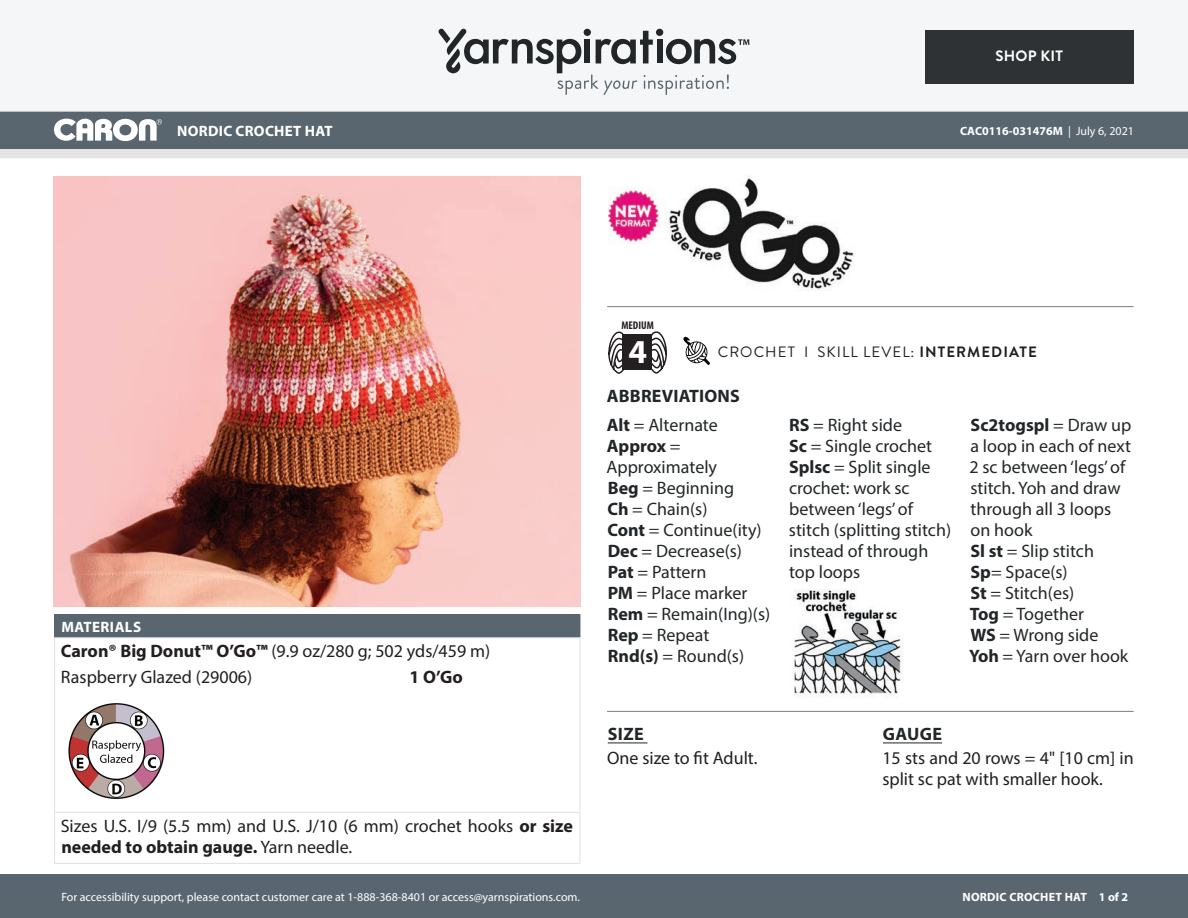
<style>
.page{position:relative;width:1188px;height:918px;background:#fff}
.page>*{position:absolute;margin:0;border:0;box-sizing:border-box;transform-origin:0 0}
.t1{font:700 33.6px "Myriad Pro";color:#fff}
.Abbreviations_-_With{font:18px/21px "Myriad Pro";color:#222628}
.Materials_-_Needle{font:18px/21px "Myriad Pro";color:#231f20}
.Body_-__With_auto_st{font:18px/21px "Myriad Pro";color:#231f20}
.Materials_-_Brand{font:18px "Myriad Pro";color:#231f20}
.Body_-_HEADERS_-_Und{font:700 18px "Myriad Pro";letter-spacing:.01em;color:#222628}
.Material_-__Colors_i{font:18px "Myriad Pro";color:#231f20}
.Body_-__Auto_Style_w{font:18px "Myriad Pro";color:#231f20}
.Material_-__Colors_i-2{font:700 18px "Myriad Pro";color:#231f20}
.Type_of_pattern___Sk{font:15px "Brandon Grotesque";letter-spacing:.07em;color:#231f20}
.Materials_-__Header{font:700 15px "Myriad Pro";letter-spacing:.02em;color:#fff}
.t2{font:700 15px "Brandon Grotesque";letter-spacing:.02em;color:#fff}
.t3{font:12px "Myriad Pro";color:#fff}
.t4{font:700 12px "Myriad Pro";color:#fff}
.t5{font:700 12px "Myriad Pro";letter-spacing:.02em;color:#fff}
.t6{font:700 condensed 11.25px "Myriad Pro";color:#231f20}
.s1{font-weight:400}
.s2{font-weight:700}
</style>
<div class="page">
<div style="left:0;top:875px;width:1188px;height:43px;background:#596670"></div>
<div style="left:0;top:149px;width:1188px;height:9px;background:#e4e4e4"></div>
<div style="left:0;top:111px;width:1188px;height:38px;background:#596670"></div>
<div style="left:0;top:0;width:1188px;height:112px;background:#f4f6f7"></div>
<svg style="left:438px;top:29px;width:311px;height:66px"></svg>
<div style="left:925px;top:30px;width:209px;height:54px;background:#2e3235"></div>
<svg style="left:683px;top:336px;width:27px;height:29px"></svg>
<svg style="left:608px;top:331px;width:16px;height:43px"></svg>
<svg style="left:651px;top:331px;width:16px;height:43px"></svg>
<div style="left:622px;top:334px;width:30px;height:36px;background:#231f20"></div>
<svg style="left:54px;top:119px;width:108px;height:22px"></svg>
<hr style="left:607px;top:306px;width:527px;height:1px;background:#7e7e7d">
<hr style="left:607px;top:711px;width:527px;height:1px;background:#7e7e7d">
<img style="left:54px;top:177px;width:526px;height:430px">
<hr style="left:608px;top:742px;width:40px;height:1px;background:#222628">
<hr style="left:883px;top:742px;width:59px;height:1px;background:#222628">
<img style="left:794px;top:589px;width:109px;height:109px">
<div style="left:55px;top:615px;width:525px;height:23px;background:#596670"></div>
<hr style="left:54px;top:614px;width:351px;height:1px;background:#596670">
<hr style="left:405px;top:614px;width:175px;height:1px;background:#596670">
<hr style="left:54px;top:637px;width:351px;height:1px;background:#e4e4e4">
<hr style="left:405px;top:637px;width:175px;height:1px;background:#e4e4e4">
<svg style="left:54px;top:615px;width:1px;height:74px"></svg>
<svg style="left:579px;top:615px;width:2px;height:74px"></svg>
<hr style="left:54px;top:689px;width:1px;height:123px;background:#e4e4e4">
<hr style="left:579px;top:689px;width:1px;height:123px;background:#e4e4e4">
<hr style="left:54px;top:813px;width:1px;height:50px;background:#e4e4e4">
<hr style="left:54px;top:812px;width:351px;height:1px;background:#e4e4e4">
<hr style="left:405px;top:812px;width:175px;height:1px;background:#e4e4e4">
<hr style="left:579px;top:813px;width:1px;height:50px;background:#e4e4e4">
<hr style="left:54px;top:863px;width:351px;height:1px;background:#e4e4e4">
<hr style="left:405px;top:863px;width:175px;height:1px;background:#e4e4e4">
<img style="left:68px;top:703px;width:97px;height:96px">
<img style="left:608px;top:176px;width:247px;height:115px">
<p class="Materials_-__Header" style="left:177px;top:121px;width:157px">NORDIC CROCHET HAT</p>
<p class="t2" style="left:995px;top:46px;width:69px">SHOP KIT</p>
<p class="t4" style="left:960px;top:123px;width:175px">CAC0116-031476M <span class="s1">| July 6, 2021</span></p>
<p class="Materials_-__Header" style="left:61px;top:617px;width:81px">MATERIALS</p>
<p class="Materials_-_Brand" style="left:61px;top:640px;width:431px"><span class="s2">Caron® Big Donut™ O’Go™</span> (9.9 oz/280 g; 502 yds/459 m)</p>
<p class="Material_-__Colors_i" style="left:61px;top:666px;width:193px">Raspberry Glazed (29006)</p>
<p class="Material_-__Colors_i-2" style="left:410px;top:665px;width:55px">1 O’Go</p>
<p class="Materials_-_Needle" style="left:61px;top:815px;width:514px">Sizes U.S. I/9 (5.5 mm) and U.S. J/10 (6 mm) crochet hooks <span class="s2">or size needed to obtain gauge.</span> Yarn needle.</p>
<p class="t3" style="left:61px;top:889px;width:520px">For accessibility support, please contact customer care at 1-888-368-8401 or access@yarnspirations.com.</p>
<p class="t6" style="left:621px;top:319px;width:34px">MEDIUM</p>
<h1 class="t1" style="left:629px;top:330px;width:20px">4</h1>
<p class="Type_of_pattern___Sk" style="left:718px;top:341px;width:321px">CROCHET I SKILL LEVEL: <span class="s2">INTERMEDIATE</span></p>
<p class="Body_-_HEADERS_-_Und" style="left:607px;top:385px;width:135px">ABBREVIATIONS</p>
<p class="Abbreviations_-_With" style="left:607px;top:414px;width:112px"><span class="s2">Alt</span> = Alternate</p>
<p class="Abbreviations_-_With" style="left:607px;top:435px;width:112px"><span class="s2">Approx</span> =<br>Approximately</p>
<p class="Abbreviations_-_With" style="left:608px;top:477px;width:128px"><span class="s2">Beg</span> = Beginning</p>
<p class="Abbreviations_-_With" style="left:607px;top:498px;width:102px"><span class="s2">Ch</span> = Chain(s)</p>
<p class="Abbreviations_-_With" style="left:607px;top:519px;width:156px"><span class="s2">Cont</span> = Continue(ity)</p>
<p class="Abbreviations_-_With" style="left:608px;top:540px;width:136px"><span class="s2">Dec</span> = Decrease(s)</p>
<p class="Abbreviations_-_With" style="left:608px;top:561px;width:100px"><span class="s2">Pat</span> = Pattern</p>
<p class="Abbreviations_-_With" style="left:608px;top:582px;width:141px"><span class="s2">PM</span> = Place marker</p>
<p class="Abbreviations_-_With" style="left:608px;top:603px;width:164px"><span class="s2">Rem</span> = Remain(Ing)(s)</p>
<p class="Abbreviations_-_With" style="left:608px;top:624px;width:103px"><span class="s2">Rep</span> = Repeat</p>
<p class="Abbreviations_-_With" style="left:608px;top:645px;width:138px"><span class="s2">Rnd(s)</span> = Round(s)</p>
<p class="Abbreviations_-_With" style="left:789px;top:414px;width:114px"><span class="s2">RS</span> = Right side</p>
<p class="Abbreviations_-_With" style="left:789px;top:435px;width:145px"><span class="s2">Sc</span> = Single crochet</p>
<p class="Abbreviations_-_With" style="left:789px;top:456px;width:164px"><span class="s2">Splsc</span> = Split single crochet: work sc between ‘legs’ of stitch (splitting stitch) instead of through top loops</p>
<p class="Abbreviations_-_With" style="left:969px;top:414px;width:163px"><span class="s2">Sc2togspl</span> = Draw up a loop in each of next<br>2 sc between ‘legs’ of stitch. Yoh and draw through all 3 loops on hook</p>
<p class="Abbreviations_-_With" style="left:971px;top:540px;width:125px"><span class="s2">Sl st</span> = Slip stitch</p>
<p class="Abbreviations_-_With" style="left:971px;top:561px;width:99px"><span class="s2">Sp</span>= Space(s)</p>
<p class="Abbreviations_-_With" style="left:971px;top:582px;width:105px"><span class="s2">St</span> = Stitch(es)</p>
<p class="Abbreviations_-_With" style="left:970px;top:603px;width:116px"><span class="s2">Tog</span> = Together</p>
<p class="Abbreviations_-_With" style="left:970px;top:624px;width:129px"><span class="s2">WS</span> = Wrong side</p>
<p class="Abbreviations_-_With" style="left:969px;top:645px;width:161px"><span class="s2">Yoh</span> = Yarn over hook</p>
<p class="Body_-_HEADERS_-_Und" style="left:608px;top:722px;width:37px">SIZE</p>
<p class="Body_-__Auto_Style_w" style="left:607px;top:747px;width:152px">One size to fit Adult.</p>
<p class="Body_-_HEADERS_-_Und" style="left:883px;top:722px;width:61px">GAUGE</p>
<p class="Body_-__With_auto_st" style="left:882px;top:747px;width:253px">15 sts and 20 rows = 4" [10 cm] in split sc pat with smaller hook.</p>
<p class="t5" style="left:963px;top:889px;width:167px">NORDIC CROCHET HAT 1 of 2</p>
</div>
